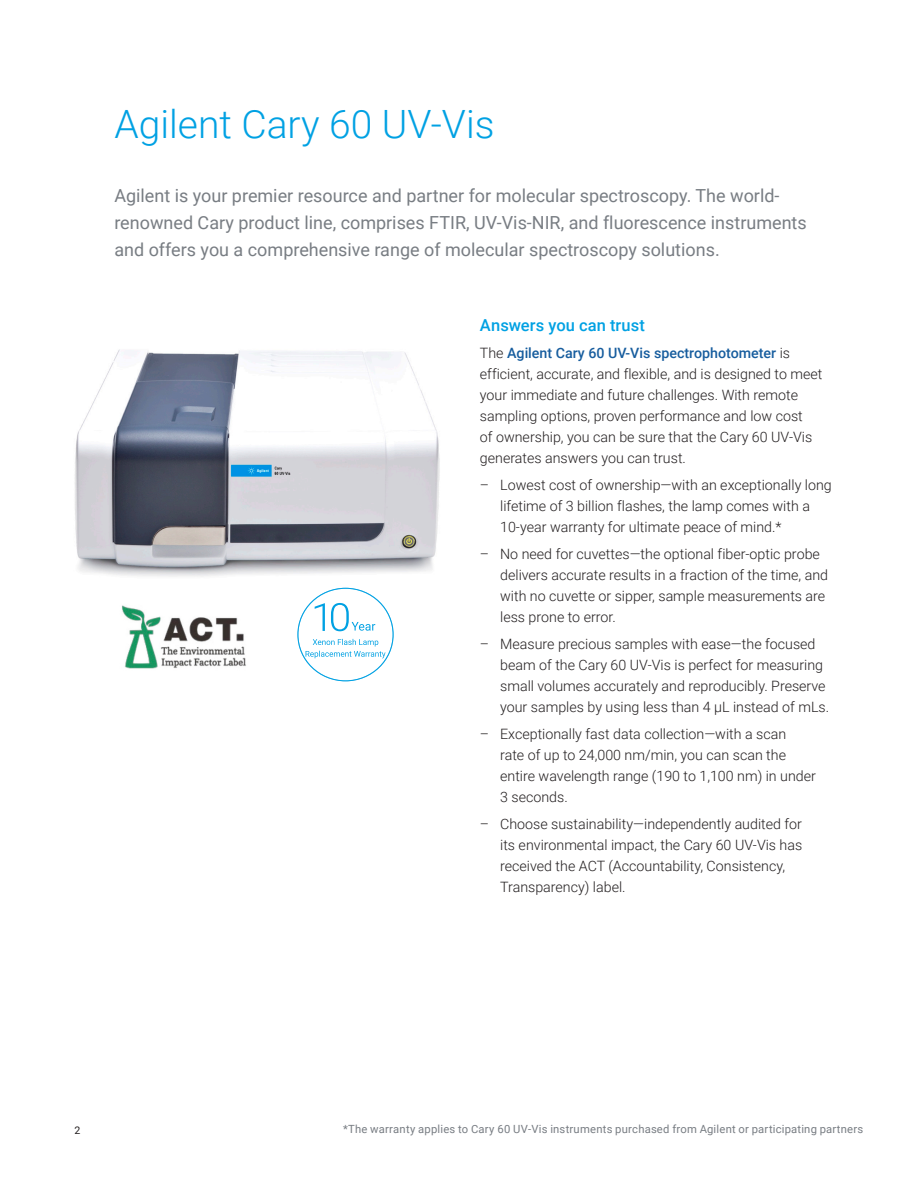
<style>
.page{position:relative;width:918px;height:1188px;background:#fff}
.page>*{position:absolute;margin:0;border:0;box-sizing:border-box;transform-origin:0 0}
.BROCHURE_headline_blue{font:300 39px "Roboto";color:#00a1e3}
.BROCHURE_paragraph_gray{font:18px/27px "Roboto";color:#787d83}
.BROCHURE_subhead_blue{font:500 16.5px "Roboto";letter-spacing:.005em;color:#00a1e3}
.BROCHURE_text_black{font:300 14.25px/21px "Roboto";color:#231f20}
.BROCHURE_caption_gray{font:11.25px "Roboto";letter-spacing:.02em;color:#787d83}
.t1{font:10.5px "Roboto";color:#231f20}
.s1{font-weight:500;color:#175d9e}
</style>
<div class="page">
<img style="left:74px;top:349px;width:366px;height:251px">
<img style="left:85px;top:599px;width:176px;height:70px">
<div style="left:298px;top:588px;width:95px;height:93px;background:#fff;border-radius:50%"></div>
<svg style="left:306px;top:639px;width:80px;height:19px"></svg>
<svg style="left:315px;top:603px;width:60px;height:28px"></svg>
<p class="BROCHURE_headline_blue" style="left:114px;top:97px;width:382px">Agilent Cary 60 UV-Vis</p>
<p class="BROCHURE_paragraph_gray" style="left:114px;top:181px;width:694px">Agilent is your premier resource and partner for molecular spectroscopy. The world&shy;renowned Cary product line, comprises FTIR, UV-Vis-NIR, and fluorescence instruments and offers you a comprehensive range of molecular spectroscopy solutions.</p>
<p class="BROCHURE_subhead_blue" style="left:480px;top:313px;width:167px">Answers you can trust</p>
<p class="BROCHURE_text_black" style="left:480px;top:342px;width:344px">The <span class="s1">Agilent Cary 60 UV-Vis spectrophotometer</span> is efficient, accurate, and flexible, and is designed to meet your immediate and future challenges. With remote sampling options, proven performance and low cost<br>of ownership, you can be sure that the Cary 60 UV-Vis generates answers you can trust.</p>
<p class="BROCHURE_text_black" style="left:500px;top:474px;width:333px;text-indent:-20px">– Lowest cost of ownership—with an exceptionally long lifetime of 3 billion flashes, the lamp comes with a<br>10-year warranty for ultimate peace of mind.*</p>
<p class="BROCHURE_text_black" style="left:500px;top:543px;width:330px;text-indent:-20px">– No need for cuvettes—the optional fiber-optic probe delivers accurate results in a fraction of the time, and with no cuvette or sipper, sample measurements are less prone to error.</p>
<p class="BROCHURE_text_black" style="left:500px;top:633px;width:330px;text-indent:-20px">– Measure precious samples with ease—the focused beam of the Cary 60 UV-Vis is perfect for measuring small volumes accurately and reproducibly. Preserve your samples by using less than 4 µL instead of mLs.</p>
<p class="BROCHURE_text_black" style="left:500px;top:723px;width:317px;text-indent:-20px">– Exceptionally fast data collection—with a scan<br>rate of up to 24,000 nm/min, you can scan the entire wavelength range (190 to 1,100 nm) in under 3 seconds.</p>
<p class="BROCHURE_text_black" style="left:500px;top:813px;width:304px;text-indent:-20px">– Choose sustainability—independently audited for its environmental impact, the Cary 60 UV-Vis has received the ACT (Accountability, Consistency, Transparency) label.</p>
<p class="t1" style="left:75px;top:1123px;width:7px">2</p>
<p class="BROCHURE_caption_gray" style="left:343px;top:1121px;width:522px">*The warranty applies to Cary 60 UV-Vis instruments purchased from Agilent or participating partners</p>
</div>
